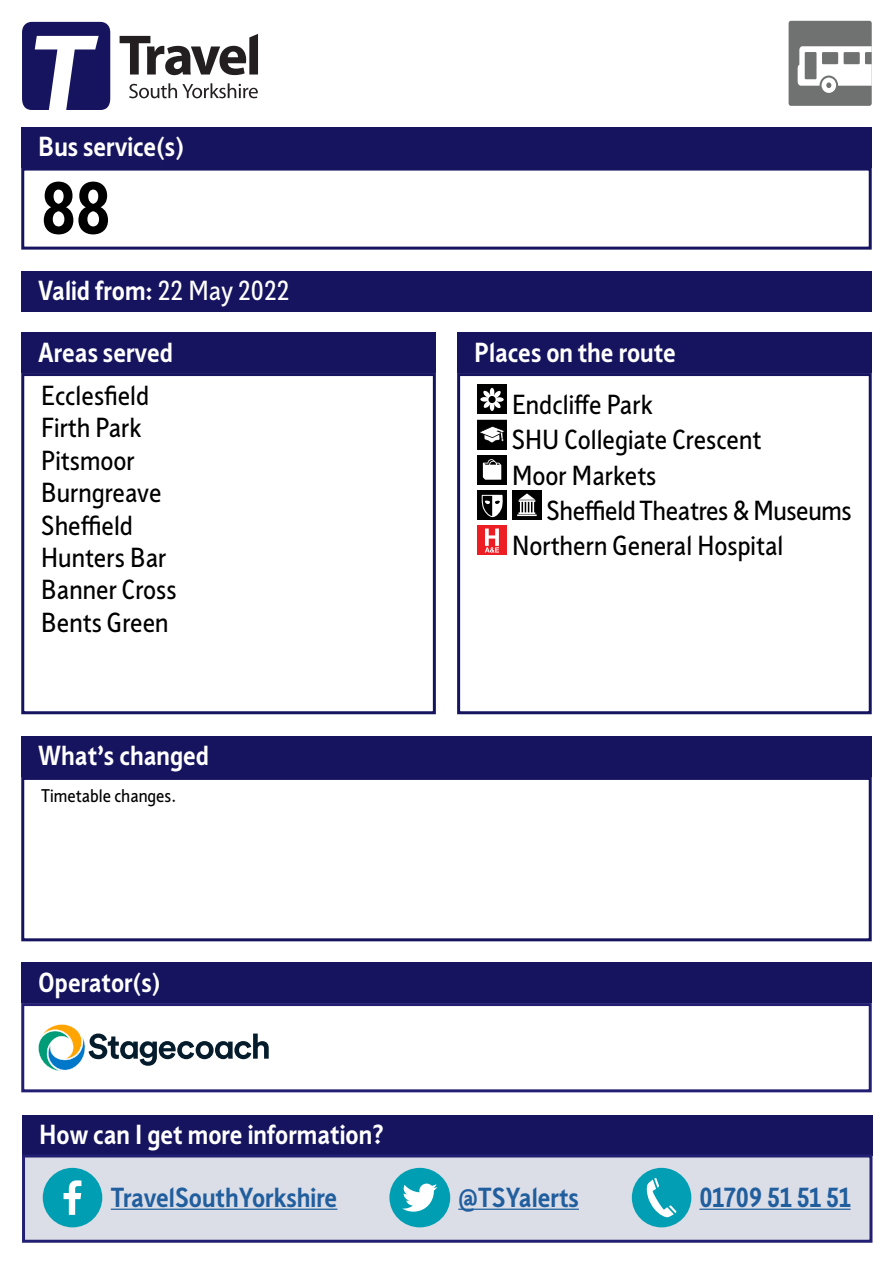
<style>
.page{position:relative;width:893px;height:1263px;background:#fff}
.page>*{position:absolute;margin:0;border:0;box-sizing:border-box;transform-origin:0 0}
.t1{font:700 72px "Sheffield Sans 2";color:#000}
.t2{font:27px/32.4px "Sheffield Sans 2";color:#000}
.t3{font:700 27px "Sheffield Sans 2";color:#fff}
.t4{font:700 27px "Sheffield Sans 2";color:#215e9e}
.t5{font:18px "Sheffield Sans 2";color:#000}
.s1{font-weight:400}
</style>
<div class="page">
<div style="left:21px;top:271px;width:851px;height:40px;background:#16145f"></div>
<div style="left:21px;top:127px;width:851px;height:41px;background:#16145f"></div>
<div style="left:21px;top:168px;width:851px;height:82px;border:3px solid #16145f"></div>
<div style="left:21px;top:736px;width:851px;height:41px;background:#16145f"></div>
<div style="left:21px;top:777px;width:851px;height:164px;border:3px solid #16145f"></div>
<div style="left:21px;top:333px;width:415px;height:40px;background:#16145f"></div>
<div style="left:21px;top:373px;width:415px;height:341px;border:3px solid #16145f"></div>
<div style="left:457px;top:333px;width:415px;height:40px;background:#16145f"></div>
<div style="left:477px;top:385px;width:30px;height:29px;background:#000"></div>
<svg style="left:480px;top:388px;width:24px;height:23px"></svg>
<svg style="left:477px;top:420px;width:30px;height:29px"></svg>
<div style="left:477px;top:455px;width:30px;height:30px;background:#000"></div>
<svg style="left:483px;top:459px;width:18px;height:21px"></svg>
<div style="left:477px;top:490px;width:30px;height:30px;background:#000"></div>
<svg style="left:481px;top:495px;width:22px;height:22px"></svg>
<div style="left:512px;top:490px;width:30px;height:30px;background:#000"></div>
<hr style="left:517px;top:514px;width:20px;height:2px;background:#fff">
<svg style="left:518px;top:493px;width:17px;height:21px"></svg>
<div style="left:477px;top:525px;width:30px;height:30px;background:#ed1d24"></div>
<svg style="left:485px;top:528px;width:14px;height:25px"></svg>
<div style="left:457px;top:373px;width:415px;height:341px;border:3px solid #16145f"></div>
<div style="left:21px;top:962px;width:851px;height:41px;background:#16145f"></div>
<div style="left:21px;top:1003px;width:851px;height:89px;border:3px solid #221f72"></div>
<div style="left:789px;top:21px;width:83px;height:85px;background:#707271;border-radius:3px"></div>
<svg style="left:798px;top:46px;width:74px;height:47px"></svg>
<svg style="left:129px;top:83px;width:129px;height:15px"></svg>
<svg style="left:120px;top:34px;width:138px;height:41px"></svg>
<svg style="left:22px;top:22px;width:88px;height:88px"></svg>
<div style="left:22px;top:1115px;width:850px;height:40px;background:#16145f"></div>
<div style="left:22px;top:1154px;width:850px;height:89px;background:#dbdee7;border:3px solid #221f72"></div>
<hr style="left:111px;top:1208px;width:226px;height:2px;background:#215e9e">
<hr style="left:458px;top:1208px;width:121px;height:2px;background:#215e9e">
<hr style="left:699px;top:1208px;width:151px;height:2px;background:#215e9e">
<div style="left:43px;top:1168px;width:59px;height:59px;background:#009eb3;border-radius:50%"></div>
<svg style="left:64px;top:1180px;width:17px;height:35px"></svg>
<div style="left:389px;top:1168px;width:61px;height:59px;background:#009eb3;border-radius:50%"></div>
<svg style="left:402px;top:1183px;width:35px;height:28px"></svg>
<div style="left:632px;top:1168px;width:59px;height:59px;background:#029eb3;border-radius:50%"></div>
<svg style="left:646px;top:1178px;width:31px;height:39px"></svg>
<svg style="left:38px;top:1024px;width:231px;height:47px"></svg>
<p class="t3" style="left:38px;top:128px;width:147px">Bus service(s)</p>
<h1 class="t1" style="left:41px;top:160px;width:71px">88</h1>
<p class="t3" style="left:38px;top:272px;width:253px">Valid from: <span class="s1">22 May 2022</span></p>
<p class="t3" style="left:38px;top:334px;width:136px">Areas served</p>
<p class="t2" style="left:41px;top:379px;width:137px">Ecclesfield<br>Firth Park<br>Pitsmoor<br>Burngreave<br>Sheffield<br>Hunters Bar<br>Banner Cross<br>Bents Green</p>
<p class="t3" style="left:38px;top:738px;width:172px">What’s changed</p>
<p class="t5" style="left:41px;top:784px;width:136px">Timetable changes.</p>
<p class="t3" style="left:38px;top:964px;width:124px">Operator(s)</p>
<p class="t3" style="left:474px;top:334px;width:203px">Places on the route</p>
<p class="t2" style="left:512px;top:387px;width:251px;line-height:35.1px">Endcliffe Park<br>SHU Collegiate Crescent<br>Moor Markets</p>
<p class="t2" style="left:512px;top:492px;width:341px;line-height:35.1px;text-indent:35px">Sheffield Theatres &amp; Museums<br>Northern General Hospital</p>
<p class="t3" style="left:39px;top:1116px;width:347px">How can I get more information?</p>
<p class="t4" style="left:111px;top:1179px;width:228px">TravelSouthYorkshire</p>
<p class="t4" style="left:458px;top:1179px;width:122px">@TSYalerts</p>
<p class="t4" style="left:699px;top:1179px;width:153px">01709 51 51 51</p>
</div>
